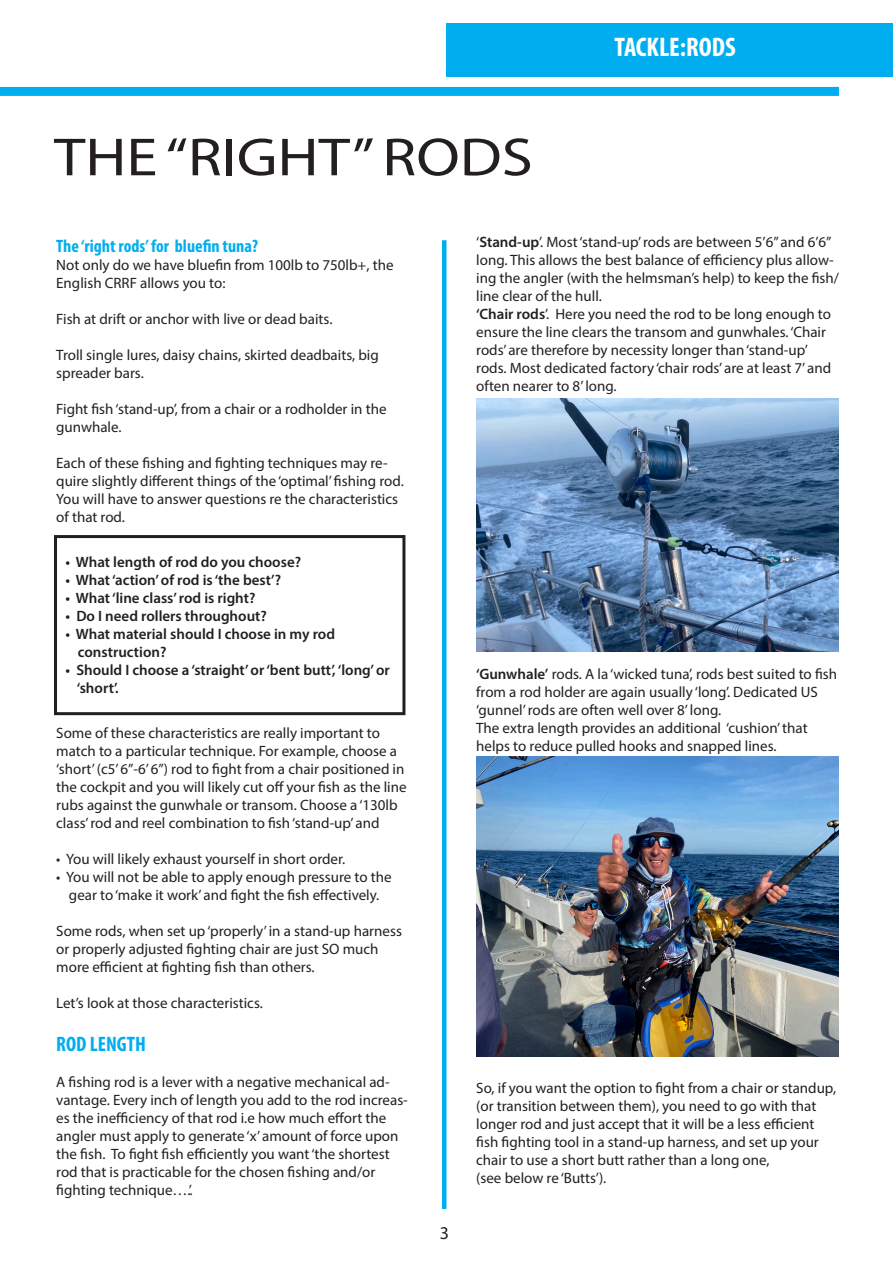
<style>
.page{position:relative;width:893px;height:1263px;background:#fff}
.page>*{position:absolute;margin:0;border:0;box-sizing:border-box;transform-origin:0 0}
.t1{font:54px "Myriad Pro";color:#231f20;scale:1.17 1}
.t2{font:700 condensed 27px "Myriad Pro";color:#fff}
.t3{font:700 condensed 21px "Myriad Pro";color:#00aeef}
.t4{font:700 condensed 18px "Myriad Pro";color:#00aeef}
.t5{font:18px "Myriad Pro";color:#231f20}
.t6{font:15px/18px "Myriad Pro";color:#231f20}
.t7{font:600 15px/18px "Myriad Pro";color:#231f20}
.s1{font-weight:600}
</style>
<div class="page">
<div style="left:0;top:87px;width:839px;height:9px;background:#00aeef"></div>
<div style="left:446px;top:23px;width:447px;height:54px;background:#00aeef"></div>
<hr style="left:442px;top:240px;width:4px;height:969px;background:#00aeef">
<div style="left:54px;top:535px;width:351px;height:180px;border:3px solid #231f20"></div>
<img style="left:476px;top:399px;width:363px;height:253px">
<img style="left:476px;top:757px;width:363px;height:299px">
<p class="t1" style="left:54px;top:124px;width:411px">THE “RIGHT” RODS</p>
<p class="t2" style="left:614px;top:30px;width:123px">TACKLE:RODS</p>
<p class="t4" style="left:56px;top:235px;width:203px">The ‘right rods’ for bluefin tuna?</p>
<p class="t6" style="left:56px;top:256px;width:339px">Not only do we have bluefin from 100lb to 750lb+, the<br>English CRRF allows you to:</p>
<p class="t6" style="left:56px;top:310px;width:278px">Fish at drift or anchor with live or dead baits.</p>
<p class="t6" style="left:56px;top:346px;width:324px">Troll single lures, daisy chains, skirted deadbaits, big spreader bars.</p>
<p class="t6" style="left:56px;top:400px;width:332px">Fight fish ‘stand-up’, from a chair or a rodholder in the gunwhale.</p>
<p class="t6" style="left:56px;top:454px;width:349px">Each of these fishing and fighting techniques may re&shy;quire slightly different things of the ‘optimal’ fishing rod.<br>You will have to answer questions re the characteristics of that rod.</p>
<p class="t7" style="left:66px;top:553px;width:237px">• What length of rod do you choose?</p>
<p class="t7" style="left:66px;top:571px;width:217px">• What ‘action’ of rod is ‘the best’?</p>
<p class="t7" style="left:66px;top:589px;width:191px">• What ‘line class’ rod is right?</p>
<p class="t7" style="left:66px;top:607px;width:203px">• Do I need rollers throughout?</p>
<p class="t7" style="left:66px;top:625px;width:271px">• What material should I choose in my rod</p>
<p class="t7" style="left:78px;top:643px;width:90px">construction?</p>
<p class="t7" style="left:77px;top:661px;width:315px;text-indent:-11px">• Should I choose a ‘straight’ or ‘bent butt’, ‘long’ or ‘short’.</p>
<p class="t6" style="left:56px;top:724px;width:352px">Some of these characteristics are really important to match to a particular technique. For example, choose a ‘short’ (c5’ 6”-6’ 6”) rod to fight from a chair positioned in the cockpit and you will likely cut off your fish as the line rubs against the gunwhale or transom. Choose a ‘130lb class’ rod and reel combination to fish ‘stand-up’ and</p>
<p class="t6" style="left:56px;top:850px;width:291px">• You will likely exhaust yourself in short order.</p>
<p class="t6" style="left:56px;top:868px;width:337px;text-align:center">• You will not be able to apply enough pressure to the gear to ‘make it work’ and fight the fish effectively.</p>
<p class="t6" style="left:56px;top:922px;width:347px">Some rods, when set up ‘properly’ in a stand-up harness or properly adjusted fighting chair are just SO much more efficient at fighting fish than others.</p>
<p class="t6" style="left:56px;top:994px;width:208px">Let’s look at those characteristics.</p>
<p class="t3" style="left:56px;top:1031px;width:91px">ROD LENGTH</p>
<p class="t6" style="left:56px;top:1073px;width:353px">A fishing rod is a lever with a negative mechanical ad&shy;vantage. Every inch of length you add to the rod increas&shy;es the inefficiency of that rod i.e how much effort the angler must apply to generate ‘x’ amount of force upon the fish. To fight fish efficiently you want ‘the shortest rod that is practicable for the chosen fishing and/or fighting technique….’.</p>
<p class="t6" style="left:476px;top:233px;width:364px">‘<span class="s1">Stand-up</span>’. Most ‘stand-up’ rods are between 5’6” and 6’6” long. This allows the best balance of efficiency plus allow&shy;ing the angler (with the helmsman’s help) to keep the fish/ line clear of the hull.</p>
<p class="t6" style="left:476px;top:305px;width:356px"><span class="s1">‘Chair rods</span>’. Here you need the rod to be long enough to ensure the line clears the transom and gunwhales. ‘Chair rods’ are therefore by necessity longer than ‘stand-up’ rods. Most dedicated factory ‘chair rods’ are at least 7’ and often nearer to 8’ long.</p>
<p class="t6" style="left:476px;top:665px;width:362px"><span class="s1">‘Gunwhale’</span> rods. A la ‘wicked tuna’, rods best suited to fish from a rod holder are again usually ‘long’. Dedicated US ‘gunnel’ rods are often well over 8’ long.</p>
<p class="t6" style="left:476px;top:719px;width:333px">The extra length provides an additional ‘cushion’ that helps to reduce pulled hooks and snapped lines.</p>
<p class="t5" style="left:440px;top:1222px;width:11px">3</p>
<p class="t6" style="left:476px;top:1079px;width:361px">So, if you want the option to fight from a chair or standup, (or transition between them), you need to go with that longer rod and just accept that it will be a less efficient fish fighting tool in a stand-up harness, and set up your chair to use a short butt rather than a long one,</p>
<p class="t6" style="left:476px;top:1169px;width:132px">(see below re ‘Butts’).</p>
</div>
